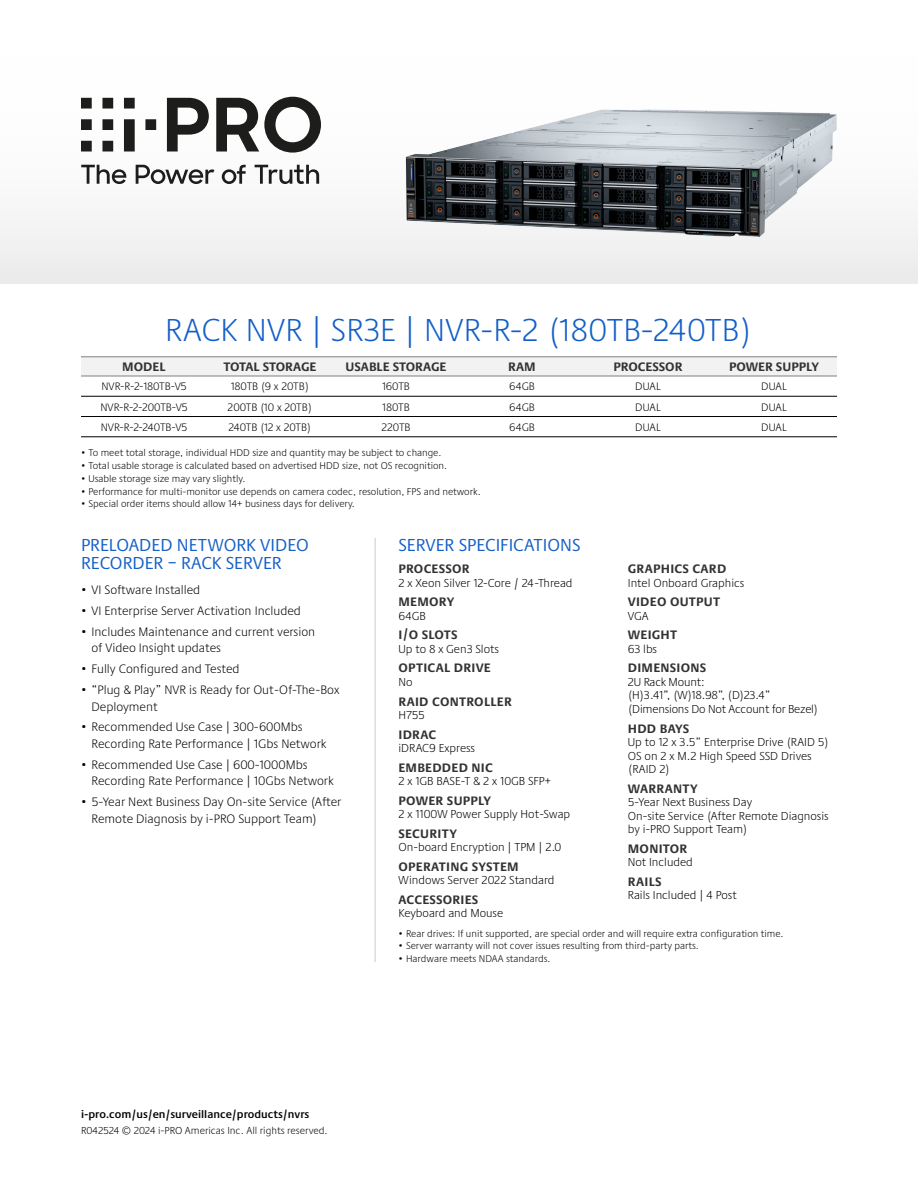
<style>
.page{position:relative;width:918px;height:1188px;background:#fff}
.page>*{position:absolute;margin:0;border:0;box-sizing:border-box;transform-origin:0 0}
.t1{font:300 33px "Praxis Next";letter-spacing:.01em;color:#145fc7}
.Subheaders{font:18px/18px "Praxis Next";color:#145fc7}
.t2{font:300 12.75px/16.5px "Praxis Next";color:#000}
.Server-Specs{font:700 12.75px "Praxis Next";letter-spacing:.02em;color:#333}
.TableHeaders{font:700 12.75px "Praxis Next";color:#333}
.Server-Specs-2{font:300 12px/13.5px "Praxis Next";color:#000}
.Center-table{font:300 11.25px "Praxis Next";color:#000}
.t3{font:600 11.25px "Praxis Next";color:#000}
.t4{font:300 10.5px "Praxis Next";color:#000}
.t5{font:300 10.2px "Praxis Next";color:#000}
</style>
<div class="page">
<div style="left:0;top:0;width:918px;height:284px;background:linear-gradient(to bottom,#fff,#f0f0f0)"></div>
<svg style="left:81px;top:97px;width:240px;height:87px"></svg>
<div style="left:81px;top:358px;width:756px;height:18px;background:#f2f2f2"></div>
<hr style="left:81px;top:357px;width:126px;height:1px;background:#808080">
<hr style="left:207px;top:357px;width:126px;height:1px;background:#808080">
<hr style="left:333px;top:357px;width:126px;height:1px;background:#808080">
<hr style="left:459px;top:357px;width:126px;height:1px;background:#808080">
<hr style="left:585px;top:357px;width:126px;height:1px;background:#808080">
<hr style="left:711px;top:357px;width:126px;height:1px;background:#808080">
<hr style="left:81px;top:396px;width:126px;height:1px;background:#000">
<hr style="left:207px;top:396px;width:126px;height:1px;background:#000">
<hr style="left:333px;top:396px;width:126px;height:1px;background:#000">
<hr style="left:459px;top:396px;width:126px;height:1px;background:#000">
<hr style="left:585px;top:396px;width:126px;height:1px;background:#000">
<hr style="left:711px;top:396px;width:126px;height:1px;background:#000">
<hr style="left:81px;top:416px;width:126px;height:1px;background:#000">
<hr style="left:207px;top:416px;width:126px;height:1px;background:#000">
<hr style="left:333px;top:416px;width:126px;height:1px;background:#000">
<hr style="left:459px;top:416px;width:126px;height:1px;background:#000">
<hr style="left:585px;top:416px;width:126px;height:1px;background:#000">
<hr style="left:711px;top:416px;width:126px;height:1px;background:#000">
<hr style="left:81px;top:437px;width:126px;height:1px;background:#000">
<hr style="left:207px;top:437px;width:126px;height:1px;background:#000">
<hr style="left:333px;top:437px;width:126px;height:1px;background:#000">
<hr style="left:459px;top:437px;width:126px;height:1px;background:#000">
<hr style="left:585px;top:437px;width:126px;height:1px;background:#000">
<hr style="left:711px;top:437px;width:126px;height:1px;background:#000">
<hr style="left:81px;top:376px;width:126px;height:1px;background:#808080">
<hr style="left:207px;top:376px;width:126px;height:1px;background:#808080">
<hr style="left:333px;top:376px;width:126px;height:1px;background:#808080">
<hr style="left:459px;top:376px;width:126px;height:1px;background:#808080">
<hr style="left:585px;top:376px;width:126px;height:1px;background:#808080">
<hr style="left:711px;top:376px;width:126px;height:1px;background:#808080">
<hr style="left:375px;top:538px;width:1px;height:424px;background:#ccc">
<img style="left:405px;top:110px;width:431px;height:148px">
<p class="t1" style="left:165px;top:306px;width:589px">RACK NVR | SR3E | NVR-R-2 (180TB-240TB)</p>
<p class="TableHeaders" style="left:122px;top:357px;width:45px">MODEL</p>
<p class="TableHeaders" style="left:224px;top:357px;width:94px">TOTAL STORAGE</p>
<p class="TableHeaders" style="left:346px;top:357px;width:102px">USABLE STORAGE</p>
<p class="TableHeaders" style="left:508px;top:357px;width:29px">RAM</p>
<p class="TableHeaders" style="left:614px;top:357px;width:70px">PROCESSOR</p>
<p class="TableHeaders" style="left:729px;top:357px;width:91px">POWER SUPPLY</p>
<p class="Center-table" style="left:101px;top:378px;width:87px">NVR-R-2-180TB-V5</p>
<p class="Center-table" style="left:231px;top:378px;width:80px">180TB (9 x 20TB)</p>
<p class="Center-table" style="left:382px;top:378px;width:29px">160TB</p>
<p class="Center-table" style="left:509px;top:378px;width:27px">64GB</p>
<p class="Center-table" style="left:635px;top:378px;width:27px">DUAL</p>
<p class="Center-table" style="left:761px;top:378px;width:27px">DUAL</p>
<p class="Center-table" style="left:100px;top:398px;width:89px">NVR-R-2-200TB-V5</p>
<p class="Center-table" style="left:228px;top:398px;width:86px">200TB (10 x 20TB)</p>
<p class="Center-table" style="left:382px;top:398px;width:29px">180TB</p>
<p class="Center-table" style="left:509px;top:398px;width:27px">64GB</p>
<p class="Center-table" style="left:635px;top:398px;width:27px">DUAL</p>
<p class="Center-table" style="left:761px;top:398px;width:27px">DUAL</p>
<p class="Center-table" style="left:101px;top:419px;width:88px">NVR-R-2-240TB-V5</p>
<p class="Center-table" style="left:228px;top:419px;width:85px">240TB (12 x 20TB)</p>
<p class="Center-table" style="left:382px;top:419px;width:30px">220TB</p>
<p class="Center-table" style="left:509px;top:419px;width:27px">64GB</p>
<p class="Center-table" style="left:635px;top:419px;width:27px">DUAL</p>
<p class="Center-table" style="left:761px;top:419px;width:27px">DUAL</p>
<p class="t5" style="left:81px;top:445px;width:362px">• To meet total storage, individual HDD size and quantity may be subject to change.</p>
<p class="t5" style="left:81px;top:458px;width:368px">• Total usable storage is calculated based on advertised HDD size, not OS recognition.</p>
<p class="t5" style="left:81px;top:471px;width:166px">• Usable storage size may vary slightly.</p>
<p class="t5" style="left:81px;top:484px;width:401px">• Performance for multi-monitor use depends on camera codec, resolution, FPS and network.</p>
<p class="t5" style="left:81px;top:496px;width:275px">• Special order items should allow 14+ business days for delivery.</p>
<p class="Subheaders" style="left:399px;top:536px;width:184px">SERVER SPECIFICATIONS</p>
<p class="Server-Specs" style="left:399px;top:559px;width:73px">PROCESSOR</p>
<p class="Server-Specs-2" style="left:399px;top:576px;width:176px">2 x Xeon Silver 12-Core / 24-Thread</p>
<p class="Server-Specs" style="left:399px;top:592px;width:57px">MEMORY</p>
<p class="Server-Specs-2" style="left:399px;top:609px;width:29px">64GB</p>
<p class="Server-Specs" style="left:399px;top:625px;width:60px">I/O SLOTS</p>
<p class="Server-Specs-2" style="left:399px;top:642px;width:102px">Up to 8 x Gen3 Slots</p>
<p class="Server-Specs" style="left:399px;top:658px;width:94px">OPTICAL DRIVE</p>
<p class="Server-Specs-2" style="left:399px;top:675px;width:16px">No</p>
<p class="Server-Specs" style="left:399px;top:691px;width:115px">RAID CONTROLLER</p>
<p class="Server-Specs-2" style="left:399px;top:708px;width:28px">H755</p>
<p class="Server-Specs" style="left:399px;top:724px;width:39px">IDRAC</p>
<p class="Server-Specs-2" style="left:399px;top:741px;width:78px">iDRAC9 Express</p>
<p class="Server-Specs" style="left:399px;top:757px;width:96px">EMBEDDED NIC</p>
<p class="Server-Specs-2" style="left:399px;top:774px;width:154px">2 x 1GB BASE-T &amp; 2 x 10GB SFP+</p>
<p class="Server-Specs" style="left:399px;top:790px;width:94px">POWER SUPPLY</p>
<p class="Server-Specs-2" style="left:399px;top:807px;width:173px">2 x 1100W Power Supply Hot-Swap</p>
<p class="Server-Specs" style="left:399px;top:823px;width:60px">SECURITY</p>
<p class="Server-Specs-2" style="left:399px;top:840px;width:164px">On-board Encryption | TPM | 2.0</p>
<p class="Server-Specs" style="left:399px;top:856px;width:122px">OPERATING SYSTEM</p>
<p class="Server-Specs-2" style="left:399px;top:873px;width:158px">Windows Server 2022 Standard</p>
<p class="Server-Specs" style="left:399px;top:889px;width:81px">ACCESSORIES</p>
<p class="Server-Specs-2" style="left:399px;top:906px;width:106px">Keyboard and Mouse</p>
<p class="Subheaders" style="left:81px;top:536px;width:229px">PRELOADED NETWORK VIDEO<br>RECORDER – RACK SERVER</p>
<p class="t2" style="left:81px;top:582px;width:121px">• VI Software Installed</p>
<p class="t2" style="left:81px;top:602px;width:222px">• VI Enterprise Server Activation Included</p>
<p class="t2" style="left:92px;top:623px;width:225px;text-indent:-10px">• Includes Maintenance and current version of Video Insight updates</p>
<p class="t2" style="left:81px;top:660px;width:160px">• Fully Configured and Tested</p>
<p class="t2" style="left:92px;top:681px;width:249px;text-indent:-10px">• “Plug &amp; Play” NVR is Ready for Out-Of-The-Box<br>Deployment</p>
<p class="t2" style="left:92px;top:719px;width:236px;text-indent:-10px">• Recommended Use Case | 300-600Mbs<br>Recording Rate Performance | 1Gbs Network</p>
<p class="t2" style="left:92px;top:756px;width:244px;text-indent:-10px">• Recommended Use Case | 600-1000Mbs<br>Recording Rate Performance | 10Gbs Network</p>
<p class="t2" style="left:92px;top:793px;width:251px;text-indent:-10px">• 5-Year Next Business Day On-site Service (After<br>Remote Diagnosis by i-PRO Support Team)</p>
<p class="Server-Specs" style="left:628px;top:559px;width:100px">GRAPHICS CARD</p>
<p class="Server-Specs-2" style="left:628px;top:576px;width:118px">Intel Onboard Graphics</p>
<p class="Server-Specs" style="left:628px;top:592px;width:94px">VIDEO OUTPUT</p>
<p class="Server-Specs-2" style="left:628px;top:609px;width:22px">VGA</p>
<p class="Server-Specs" style="left:628px;top:625px;width:51px">WEIGHT</p>
<p class="Server-Specs-2" style="left:628px;top:642px;width:31px">63 lbs</p>
<p class="Server-Specs" style="left:628px;top:658px;width:80px">DIMENSIONS</p>
<p class="Server-Specs-2" style="left:628px;top:675px;width:192px">2U Rack Mount:<br>(H)3.41”, (W)18.98”, (D)23.4” (Dimensions Do Not Account for Bezel)</p>
<p class="Server-Specs" style="left:628px;top:718px;width:63px">HDD BAYS</p>
<p class="Server-Specs-2" style="left:628px;top:735px;width:203px">Up to 12 x 3.5” Enterprise Drive (RAID 5)<br>OS on 2 x M.2 High Speed SSD Drives (RAID 2)</p>
<p class="Server-Specs" style="left:628px;top:778px;width:71px">WARRANTY</p>
<p class="Server-Specs-2" style="left:628px;top:795px;width:202px">5-Year Next Business Day<br>On-site Service (After Remote Diagnosis by i-PRO Support Team)</p>
<p class="Server-Specs" style="left:628px;top:838px;width:61px">MONITOR</p>
<p class="Server-Specs-2" style="left:628px;top:855px;width:66px">Not Included</p>
<p class="Server-Specs" style="left:628px;top:871px;width:35px">RAILS</p>
<p class="Server-Specs-2" style="left:628px;top:888px;width:110px">Rails Included | 4 Post</p>
<p class="t3" style="left:81px;top:1105px;width:230px">i-pro.com/us/en/surveillance/products/nvrs</p>
<p class="t4" style="left:81px;top:1123px;width:248px">R042524 © 2024 i-PRO Americas Inc. All rights reserved.</p>
<p class="t5" style="left:399px;top:926px;width:387px">• Rear drives: If unit supported, are special order and will require extra configuration time.</p>
<p class="t5" style="left:399px;top:938px;width:302px">• Server warranty will not cover issues resulting from third-party parts.</p>
<p class="t5" style="left:399px;top:951px;width:154px">• Hardware meets NDAA standards.</p>
</div>
